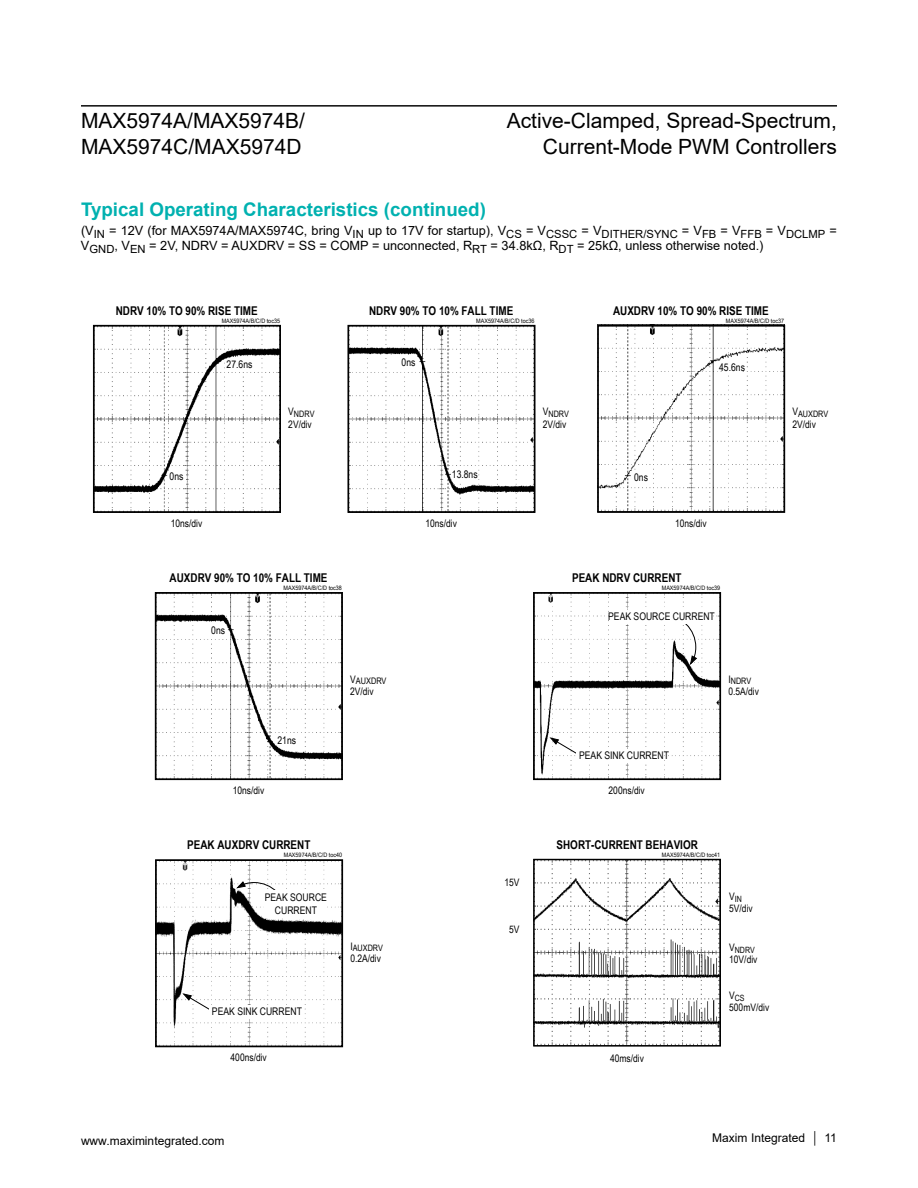
<style>
.page{position:relative;width:918px;height:1188px;background:#fff}
.page>*{position:absolute;margin:0;border:0;box-sizing:border-box;transform-origin:0 0}
.t1{font:21px/25.2px "Arial";color:#000}
.t2{font:700 18.75px "Arial";color:#00b1b0}
.t3{font:12.75px/15px "Arial";color:#000}
.t4{font:700 12.15px "Arial Narrow";color:#000}
.t5{font:12px "Arial";color:#000}
.t6{font:10.5px/12.6px "Arial Narrow";color:#000;text-align:center}
.t7{font:10.35px "Arial Narrow";color:#000}
.t8{font:9px "Arial Narrow";color:#000}
.t9{font:8.85px "Arial Narrow";color:#000}
.t10{font:8.7px "Arial Narrow";color:#000}
.t11{font:6px "Arial Narrow";color:#000;scale:1.1 1}
</style>
<div class="page">
<img style="left:350px;top:328px;width:183px;height:182px">
<div style="left:398px;top:356px;width:18px;height:13px;background:#fff"></div>
<div style="left:456px;top:468px;width:18px;height:13px;background:#fff"></div>
<div style="left:347px;top:325px;width:189px;height:188px;border:2px solid #000"></div>
<img style="left:600px;top:328px;width:182px;height:182px">
<div style="left:634px;top:471px;width:18px;height:13px;background:#fff"></div>
<div style="left:722px;top:361px;width:18px;height:13px;background:#fff"></div>
<div style="left:597px;top:325px;width:188px;height:188px;border:2px solid #000"></div>
<img style="left:158px;top:595px;width:182px;height:182px">
<div style="left:206px;top:624px;width:18px;height:14px;background:#fff"></div>
<div style="left:279px;top:733px;width:18px;height:14px;background:#fff"></div>
<div style="left:155px;top:592px;width:188px;height:188px;border:2px solid #000"></div>
<img style="left:536px;top:595px;width:182px;height:182px">
<svg style="left:550px;top:737px;width:36px;height:23px"></svg>
<div style="left:533px;top:592px;width:188px;height:188px;border:2px solid #000"></div>
<svg style="left:663px;top:624px;width:35px;height:41px"></svg>
<div style="left:612px;top:610px;width:99px;height:14px;background:#fff"></div>
<div style="left:577px;top:749px;width:86px;height:13px;background:#fff"></div>
<img style="left:158px;top:862px;width:182px;height:182px">
<svg style="left:183px;top:993px;width:36px;height:23px"></svg>
<div style="left:155px;top:859px;width:188px;height:188px;border:2px solid #000"></div>
<svg style="left:236px;top:881px;width:51px;height:35px"></svg>
<div style="left:265px;top:890px;width:62px;height:27px;background:#fff"></div>
<div style="left:210px;top:1005px;width:86px;height:13px;background:#fff"></div>
<img style="left:96px;top:328px;width:182px;height:182px">
<div style="left:168px;top:471px;width:18px;height:14px;background:#fff"></div>
<div style="left:231px;top:358px;width:18px;height:14px;background:#fff"></div>
<div style="left:93px;top:325px;width:188px;height:188px;border:2px solid #000"></div>
<img style="left:536px;top:862px;width:182px;height:182px">
<div style="left:533px;top:859px;width:188px;height:188px;border:2px solid #000"></div>
<hr style="left:81px;top:105px;width:756px;height:1px;background:#000">
<h1 class="t1" style="left:81px;top:108px;width:226px">MAX5974A/MAX5974B/<br>MAX5974C/MAX5974D</h1>
<h1 class="t1" style="left:507px;top:108px;width:332px;text-align:right">Active-Clamped, Spread-Spectrum,<br>Current-Mode PWM Controllers</h1>
<h2 class="t2" style="left:81px;top:196px;width:406px">Typical Operating Characteristics (continued)</h2>
<p class="t3" style="left:81px;top:223px;width:758px">(V<sub>IN</sub> = 12V (for MAX5974A/MAX5974C, bring V<sub>IN</sub> up to 17V for startup), V<sub>CS</sub> = V<sub>CSSC</sub> = V<sub>DITHER/SYNC</sub> = V<sub>FB</sub> = V<sub>FFB</sub> = V<sub>DCLMP</sub> =<br>V<sub>GND</sub>, V<sub>EN</sub> = 2V, NDRV = AUXDRV = SS = COMP = unconnected, R<sub>RT</sub> = 34.8kΩ, R<sub>DT</sub> = 25kΩ, unless otherwise noted.)</p>
<p class="t4" style="left:116px;top:301px;width:143px">NDRV 10% TO 90% RISE TIME</p>
<p class="t11" style="left:222px;top:316px;width:55px">MAX5974A/B/C/D toc35</p>
<p class="t4" style="left:369px;top:301px;width:146px">NDRV 90% TO 10% FALL TIME</p>
<p class="t11" style="left:476px;top:316px;width:55px">MAX5974A/B/C/D toc36</p>
<p class="t4" style="left:613px;top:301px;width:157px">AUXDRV 10% TO 90% RISE TIME</p>
<p class="t11" style="left:726px;top:316px;width:55px">MAX5974A/B/C/D toc37</p>
<p class="t6" style="left:227px;top:358px;width:27px">27.6ns</p>
<p class="t6" style="left:402px;top:356px;width:15px">0ns</p>
<p class="t6" style="left:719px;top:361px;width:27px">45.6ns</p>
<p class="t9" style="left:288px;top:407px;width:28px"><sup>V</sup>NDRV</p>
<p class="t7" style="left:288px;top:417px;width:25px">2V/div</p>
<p class="t9" style="left:543px;top:407px;width:28px"><sup>V</sup>NDRV</p>
<p class="t7" style="left:543px;top:417px;width:25px">2V/div</p>
<p class="t9" style="left:792px;top:407px;width:37px"><sup>V</sup>AUXDRV</p>
<p class="t7" style="left:792px;top:417px;width:25px">2V/div</p>
<p class="t6" style="left:170px;top:470px;width:15px">0ns</p>
<p class="t6" style="left:452px;top:467px;width:27px">13.8ns</p>
<p class="t6" style="left:634px;top:470px;width:15px">0ns</p>
<p class="t7" style="left:171px;top:516px;width:33px">10ns/div</p>
<p class="t7" style="left:425px;top:516px;width:33px">10ns/div</p>
<p class="t7" style="left:675px;top:516px;width:33px">10ns/div</p>
<p class="t4" style="left:170px;top:568px;width:159px">AUXDRV 90% TO 10% FALL TIME</p>
<p class="t11" style="left:284px;top:583px;width:55px">MAX5974A/B/C/D toc38</p>
<p class="t6" style="left:211px;top:624px;width:15px">0ns</p>
<p class="t8" style="left:350px;top:674px;width:38px"><sup>V</sup>AUXDRV</p>
<p class="t7" style="left:350px;top:684px;width:25px">2V/div</p>
<p class="t6" style="left:277px;top:733px;width:20px">21ns</p>
<p class="t7" style="left:233px;top:783px;width:33px">10ns/div</p>
<p class="t4" style="left:187px;top:836px;width:125px">PEAK AUXDRV CURRENT</p>
<p class="t11" style="left:284px;top:851px;width:55px">MAX5974A/B/C/D toc40</p>
<p class="t6" style="left:265px;top:891px;width:64px">PEAK SOURCE<br>CURRENT</p>
<p class="t9" style="left:350px;top:942px;width:34px"><sup>I</sup>AUXDRV</p>
<p class="t7" style="left:350px;top:951px;width:32px">0.2A/div</p>
<p class="t6" style="left:212px;top:1005px;width:91px">PEAK SINK CURRENT</p>
<p class="t7" style="left:231px;top:1050px;width:38px">400ns/div</p>
<p class="t7" style="left:504px;top:875px;width:17px">15V</p>
<p class="t7" style="left:509px;top:922px;width:12px">5V</p>
<p class="t4" style="left:572px;top:568px;width:111px">PEAK NDRV CURRENT</p>
<p class="t11" style="left:662px;top:583px;width:55px">MAX5974A/B/C/D toc39</p>
<p class="t6" style="left:608px;top:610px;width:108px">PEAK SOURCE CURRENT</p>
<p class="t9" style="left:728px;top:674px;width:24px"><sup>I</sup>NDRV</p>
<p class="t7" style="left:728px;top:684px;width:32px">0.5A/div</p>
<p class="t6" style="left:579px;top:749px;width:91px">PEAK SINK CURRENT</p>
<p class="t7" style="left:609px;top:783px;width:38px">200ns/div</p>
<p class="t4" style="left:557px;top:835px;width:143px">SHORT-CURRENT BEHAVIOR</p>
<p class="t11" style="left:662px;top:851px;width:55px">MAX5974A/B/C/D toc41</p>
<p class="t10" style="left:729px;top:892px;width:14px"><sup>V</sup>IN</p>
<p class="t7" style="left:729px;top:901px;width:25px">5V/div</p>
<p class="t10" style="left:729px;top:943px;width:27px"><sup>V</sup>NDRV</p>
<p class="t7" style="left:729px;top:952px;width:30px">10V/div</p>
<p class="t10" style="left:729px;top:991px;width:17px"><sup>V</sup>CS</p>
<p class="t7" style="left:729px;top:1000px;width:42px">500mV/div</p>
<p class="t7" style="left:610px;top:1051px;width:35px">40ms/div</p>
<p class="t5" style="left:81px;top:1132px;width:145px">www.maximintegrated.com</p>
<p class="t5" style="left:712px;top:1129px;width:126px">Maxim Integrated │ 11</p>
</div>
